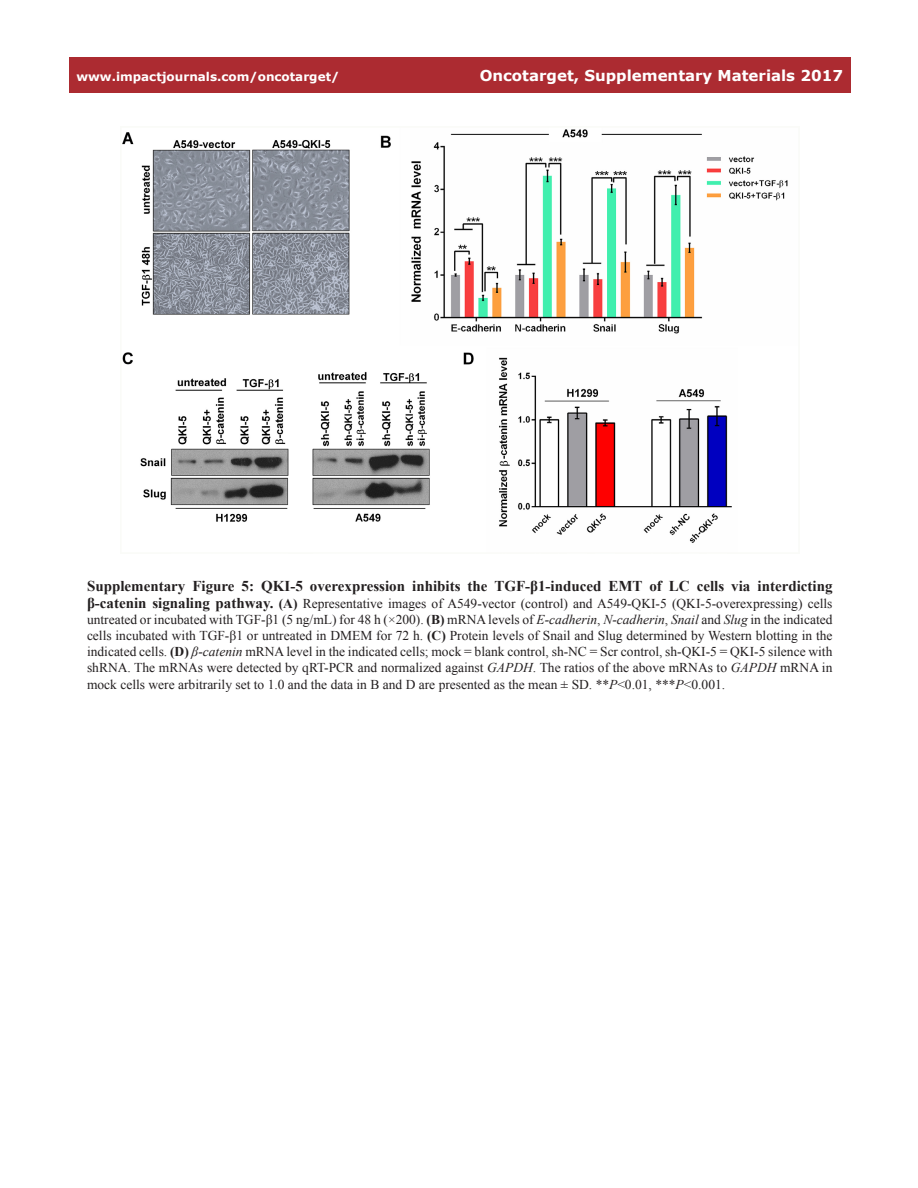
<style>
.page{position:relative;width:918px;height:1188px;background:#fff}
.page>*{position:absolute;margin:0;border:0;box-sizing:border-box;transform-origin:0 0}
.figuretext{font:700 15px "Times New Roman";color:#231f20}
.t1{font:700 15px "Verdana";color:#fff}
.figuretext-2{font:13.5px/16.2px "Times New Roman";color:#231f20;text-align:justify}
.t2{font:700 12px "Verdana";color:#fff}
.s1{font-weight:700;font-size:15px}
.s2{font-weight:700}
.s3{font-style:italic}
</style>
<div class="page">
<div style="left:69px;top:57px;width:781px;height:36px;background:#ac2b31"></div>
<img style="left:122px;top:129px;width:666px;height:414px">
<p class="t2" style="left:76px;top:68px;width:264px">www.impactjournals.com/oncotarget/</p>
<p class="t1" style="left:480px;top:65px;width:365px">Oncotarget, Supplementary Materials 2017</p>
<p class="figuretext" style="left:87px;top:576px;width:747px">Supplementary Figure 5: QKI-5 overexpression inhibits the TGF-β1-induced EMT of LC cells via interdicting</p>
<p class="figuretext-2" style="left:87px;top:595px;width:747px"><span class="s1">β-catenin signaling pathway.</span> <span class="s2">(A)</span> Representative images of A549-vector (control) and A549-QKI-5 (QKI-5-overexpressing) cells untreated or incubated with TGF-β1 (5 ng/mL) for 48 h (×200). <span class="s2">(B)</span> mRNA levels of <span class="s3">E-cadherin</span>, <span class="s3">N-cadherin</span>, <span class="s3">Snail</span> and <span class="s3">Slug</span> in the indicated cells incubated with TGF-β1 or untreated in DMEM for 72 h. <span class="s2">(C)</span> Protein levels of Snail and Slug determined by Western blotting in the indicated cells. <span class="s2">(D)</span> <span class="s3">β-catenin</span> mRNA level in the indicated cells; mock = blank control, sh-NC = Scr control, sh-QKI-5 = QKI-5 silence with shRNA. The mRNAs were detected by qRT-PCR and normalized against <span class="s3">GAPDH</span>. The ratios of the above mRNAs to <span class="s3">GAPDH</span> mRNA in mock cells were arbitrarily set to 1.0 and the data in B and D are presented as the mean ± SD. **<span class="s3">P</span>&lt;0.01, ***<span class="s3">P</span>&lt;0.001.</p>
</div>
